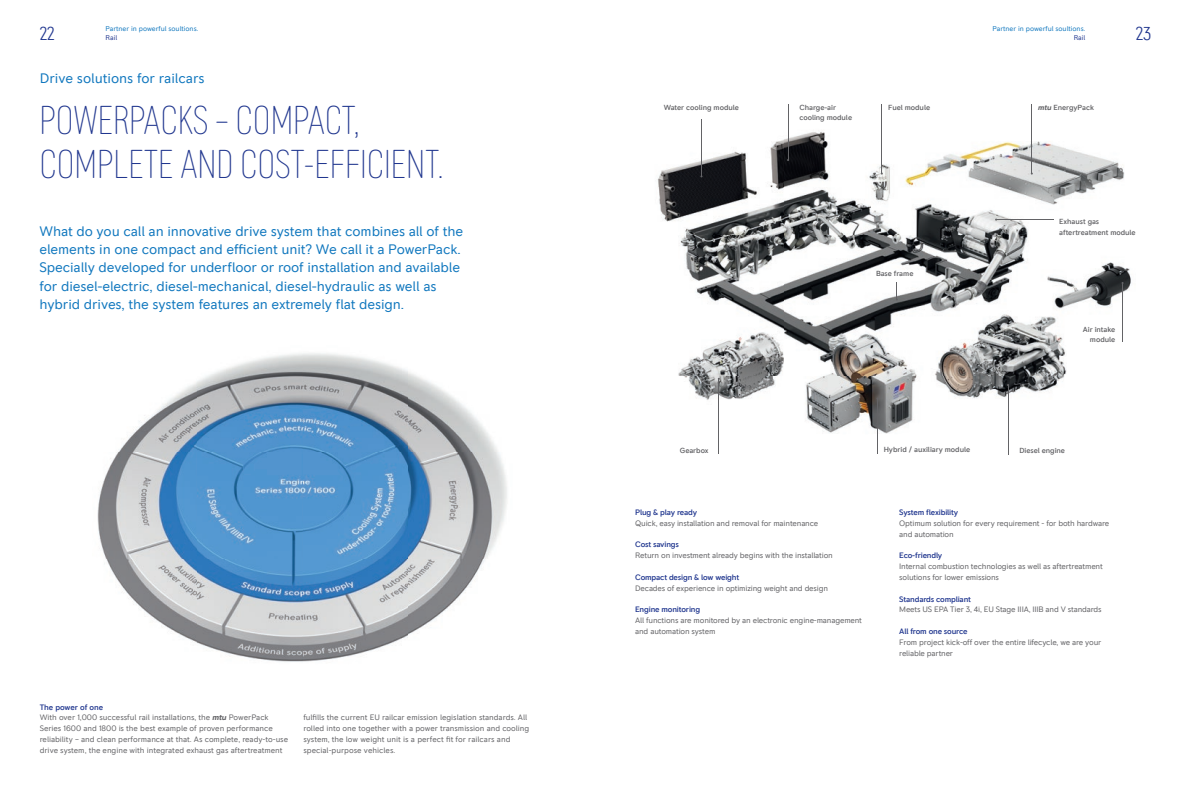
<style>
.page{position:relative;width:1191px;height:794px;background:#fff}
.page>*{position:absolute;margin:0;border:0;box-sizing:border-box;transform-origin:0 0}
.t1{font:200 condensed 40px/44px "RR Pioneer";color:#21378f}
.t2{font:300 condensed 19px "RR Pioneer";color:#21378f}
.t3{font:14px/18.2px "RR Pioneer";letter-spacing:-.01em;color:#1077be}
.t4{font:8px/10.8px "RR Pioneer";letter-spacing:-.02em;color:#636366}
.t5{font:500 8px "RR Pioneer";letter-spacing:-.02em;color:#21378f}
.t6{font:500 7.5px/10.8px "RR Pioneer";letter-spacing:-.005em;color:#636366}
.t7{font:7px "RR Pioneer";letter-spacing:-.005em;color:#1077be}
.t8{font:7px "RR Pioneer";letter-spacing:-.005em;color:#21378f}
.s1{font-weight:700;font-style:italic}
.s2{font-weight:500;color:#21378f}
</style>
<div class="page">
<img style="left:657px;top:131px;width:474px;height:315px">
<img style="left:97px;top:353px;width:410px;height:309px">
<hr style="left:701px;top:119px;width:1px;height:57px;background:#636366">
<hr style="left:718px;top:379px;width:1px;height:75px;background:#636366">
<svg style="left:896px;top:282px;width:2px;height:18px"></svg>
<hr style="left:788px;top:104px;width:1px;height:56px;background:#636366">
<hr style="left:1122px;top:283px;width:1px;height:58px;background:#636366">
<hr style="left:996px;top:219px;width:57px;height:1px;background:#636366">
<hr style="left:881px;top:104px;width:1px;height:70px;background:#636366">
<hr style="left:1031px;top:104px;width:1px;height:70px;background:#636366">
<hr style="left:877px;top:398px;width:1px;height:56px;background:#636366">
<hr style="left:1007px;top:385px;width:1px;height:70px;background:#636366">
<p class="t7" style="left:106px;top:24px;width:94px">Partner in powerful soultions.</p>
<p class="t8" style="left:106px;top:33px;width:13px">Rail</p>
<p class="t7" style="left:992px;top:24px;width:94px">Partner in powerful soultions.</p>
<p class="t8" style="left:1073px;top:33px;width:13px">Rail</p>
<h2 class="t2" style="left:40px;top:22px;width:17px">22</h2>
<h2 class="t2" style="left:1135px;top:22px;width:17px">23</h2>
<h3 class="t3" style="left:40px;top:69px;width:167px">Drive solutions for railcars</h3>
<h1 class="t1" style="left:39px;top:98px;width:405px">POWERPACKS – COMPACT,<br>COMPLETE AND COST-EFFICIENT.</h1>
<p class="t6" style="left:663px;top:102px;width:77px">Water cooling module</p>
<p class="t3" style="left:39px;top:222px;width:425px">What do you call an innovative drive system that combines all of the elements in one compact and efficient unit? We call it a PowerPack.<br>Specially developed for underfloor or roof installation and available for diesel-electric, diesel-mechanical, diesel-hydraulic as well as hybrid drives, the system features an extremely flat design.</p>
<p class="t6" style="left:799px;top:102px;width:54px">Charge-air cooling module</p>
<p class="t6" style="left:888px;top:102px;width:43px">Fuel module</p>
<p class="t6" style="left:1038px;top:102px;width:57px"><span class="s1">mtu</span> EnergyPack</p>
<p class="t6" style="left:876px;top:268px;width:39px">Base frame</p>
<p class="t6" style="left:1059px;top:216px;width:78px">Exhaust gas aftertreatment module</p>
<p class="t6" style="left:1082px;top:324px;width:34px;text-align:right">Air intake module</p>
<p class="t4" style="left:40px;top:701px;width:250px"><span class="s2">The power of one<br></span>With over 1,000 successful rail installations, the <span class="s1">mtu</span> PowerPack Series 1600 and 1800 is the best example of proven performance reliability – and clean performance at that. As complete, ready-to-use drive system, the engine with integrated exhaust gas aftertreatment</p>
<p class="t4" style="left:303px;top:712px;width:227px">fulfills the current EU railcar emission legislation standards. All rolled into one together with a power transmission and cooling system, the low weight unit is a perfect fit for railcars and special-purpose vehicles.</p>
<p class="t6" style="left:680px;top:445px;width:30px">Gearbox</p>
<p class="t5" style="left:635px;top:507px;width:63px">Plug &amp; play ready</p>
<p class="t4" style="left:635px;top:518px;width:185px">Quick, easy installation and removal for maintenance</p>
<p class="t5" style="left:635px;top:540px;width:45px">Cost savings</p>
<p class="t4" style="left:635px;top:550px;width:199px">Return on investment already begins with the installation</p>
<p class="t5" style="left:635px;top:572px;width:106px">Compact design &amp; low weight</p>
<p class="t4" style="left:635px;top:582px;width:194px">Decades of experience in optimizing weight and design</p>
<p class="t5" style="left:635px;top:605px;width:67px">Engine monitoring</p>
<p class="t4" style="left:635px;top:615px;width:228px">All functions are monitored by an electronic engine-management and automation system</p>
<p class="t6" style="left:883px;top:444px;width:88px">Hybrid / auxiliary module</p>
<p class="t6" style="left:1019px;top:445px;width:47px">Diesel engine</p>
<p class="t5" style="left:899px;top:507px;width:61px">System flexibility</p>
<p class="t4" style="left:899px;top:518px;width:211px">Optimum solution for every requirement - for both hardware and automation</p>
<p class="t5" style="left:899px;top:551px;width:45px">Eco-friendly</p>
<p class="t4" style="left:899px;top:561px;width:205px">Internal combustion technologies as well as aftertreatment solutions for lower emissions</p>
<p class="t5" style="left:899px;top:594px;width:73px">Standards compliant</p>
<p class="t4" style="left:899px;top:604px;width:204px">Meets US EPA Tier 3, 4i, EU Stage IIIA, IIIB and V standards</p>
<p class="t5" style="left:899px;top:626px;width:70px">All from one source</p>
<p class="t4" style="left:899px;top:636px;width:204px">From project kick-off over the entire lifecycle, we are your reliable partner</p>
</div>
